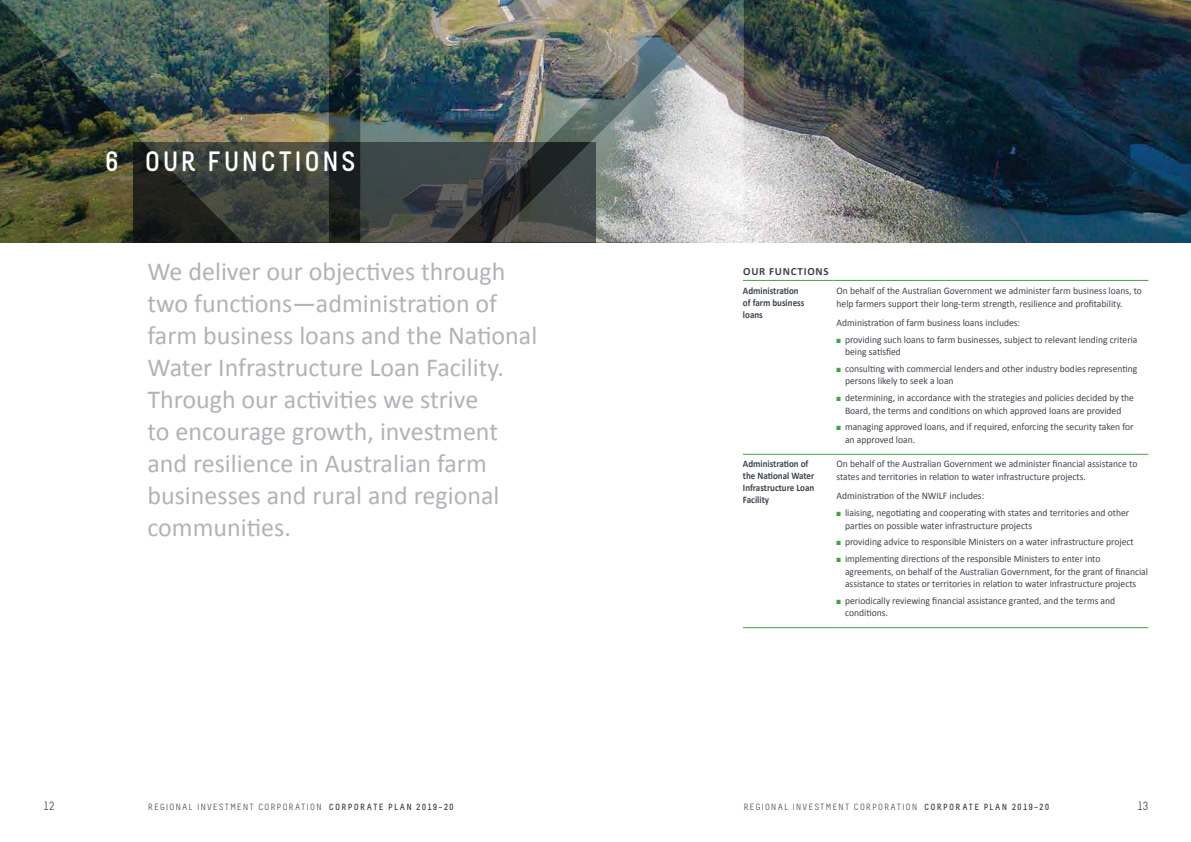
<style>
.page{position:relative;width:1191px;height:842px;background:#fff}
.page>*{position:absolute;margin:0;border:0;box-sizing:border-box;transform-origin:0 0}
.t1{font:700 28px "Melbourne";letter-spacing:.09em;color:#fff}
.t2{font:26px/32px "Calibri";color:#b1b3b9}
.t3{font:12px "Melbourne";color:#40454e}
.Table_column_head{font:700 11px "Calibri";letter-spacing:.07em;color:#40454e}
.Table_text{font:10px/12.5px "Calibri";color:#40454e;scale:.96 1}
.Table_side_heading{font:700 10px/12px "Calibri";color:#40454e;scale:.9 1}
.t4{font:9px "Melbourne";letter-spacing:.15em;color:#40454e}
.s1{color:#3ea73a}
.s2{font-weight:700}
</style>
<div class="page">
<img style="left:329px;top:0;width:862px;height:242px">
<div style="left:133px;top:142px;width:462px;height:100px;background:linear-gradient(to bottom,#181f22,#1a1d17)"></div>
<img style="left:360px;top:0;width:129px;height:242px">
<img style="left:0;top:0;width:329px;height:242px">
<img style="left:489px;top:0;width:255px;height:242px">
<hr style="left:743px;top:627px;width:90px;height:1px;background:#3ea73a">
<hr style="left:833px;top:627px;width:315px;height:1px;background:#3ea73a">
<hr style="left:743px;top:280px;width:90px;height:1px;background:#3ea73a">
<hr style="left:833px;top:280px;width:315px;height:1px;background:#3ea73a">
<hr style="left:743px;top:454px;width:90px;height:1px;background:#3ea73a">
<hr style="left:833px;top:454px;width:315px;height:1px;background:#3ea73a">
<p class="t1" style="left:105px;top:144px;width:252px">6 OUR FUNCTIONS</p>
<p class="t2" style="left:147px;top:256px;width:391px">We deliver our objectives through two functions—administration of farm business loans and the National<br>Water Infrastructure Loan Facility.<br>Through our activities we strive<br>to encourage growth, investment and resilience in Australian farm businesses and rural and regional communities.</p>
<p class="Table_column_head" style="left:743px;top:264px;width:87px">OUR FUNCTIONS</p>
<p class="Table_side_heading" style="left:743px;top:285px;width:70px">Administration of farm business loans</p>
<p class="Table_text" style="left:836px;top:284px;width:320px;line-height:13px">On behalf of the Australian Government we administer farm business loans, to help farmers support their long-term strength, resilience and profitability.</p>
<p class="Table_text" style="left:836px;top:316px;width:193px">Administration of farm business loans includes:</p>
<p class="Table_text" style="left:845px;top:333px;width:306px;text-indent:-9px"><span class="s1">■</span> providing such loans to farm businesses, subject to relevant lending criteria being satisfied</p>
<p class="Table_text" style="left:845px;top:362px;width:306px;text-indent:-9px"><span class="s1">■</span> consulting with commercial lenders and other industry bodies representing persons likely to seek a loan</p>
<p class="Table_text" style="left:836px;top:392px;width:311px;text-align:center"><span class="s1">■</span> determining, in accordance with the strategies and policies decided by the<br>Board, the terms and conditions on which approved loans are provided</p>
<p class="Table_text" style="left:845px;top:421px;width:302px;text-indent:-9px"><span class="s1">■</span> managing approved loans, and if required, enforcing the security taken for an approved loan.</p>
<p class="Table_side_heading" style="left:743px;top:458px;width:81px">Administration of the National Water<br>Infrastructure Loan<br>Facility</p>
<p class="Table_text" style="left:836px;top:458px;width:315px;line-height:13px">On behalf of the Australian Government we administer financial assistance to states and territories in relation to water infrastructure projects.</p>
<p class="Table_text" style="left:836px;top:490px;width:155px">Administration of the NWILF includes:</p>
<p class="Table_text" style="left:845px;top:506px;width:297px;text-indent:-9px"><span class="s1">■</span> liaising, negotiating and cooperating with states and territories and other parties on possible water infrastructure projects</p>
<p class="Table_text" style="left:836px;top:536px;width:311px"><span class="s1">■</span> providing advice to responsible Ministers on a water infrastructure project</p>
<p class="Table_text" style="left:845px;top:552px;width:317px;text-indent:-9px"><span class="s1">■</span> implementing directions of the responsible Ministers to enter into agreements, on behalf of the Australian Government, for the grant of financial assistance to states or territories in relation to water infrastructure projects</p>
<p class="Table_text" style="left:845px;top:594px;width:283px;text-indent:-9px"><span class="s1">■</span> periodically reviewing financial assistance granted, and the terms and conditions.</p>
<p class="t3" style="left:44px;top:799px;width:12px">12</p>
<p class="t4" style="left:148px;top:802px;width:307px">REGIONAL INVESTMENT CORPORATION <span class="s2">CORPORATE PLAN 2019–20</span></p>
<p class="t4" style="left:743px;top:802px;width:307px">REGIONAL INVESTMENT CORPORATION <span class="s2">CORPORATE PLAN 2019–20</span></p>
<p class="t3" style="left:1137px;top:799px;width:12px">13</p>
</div>
